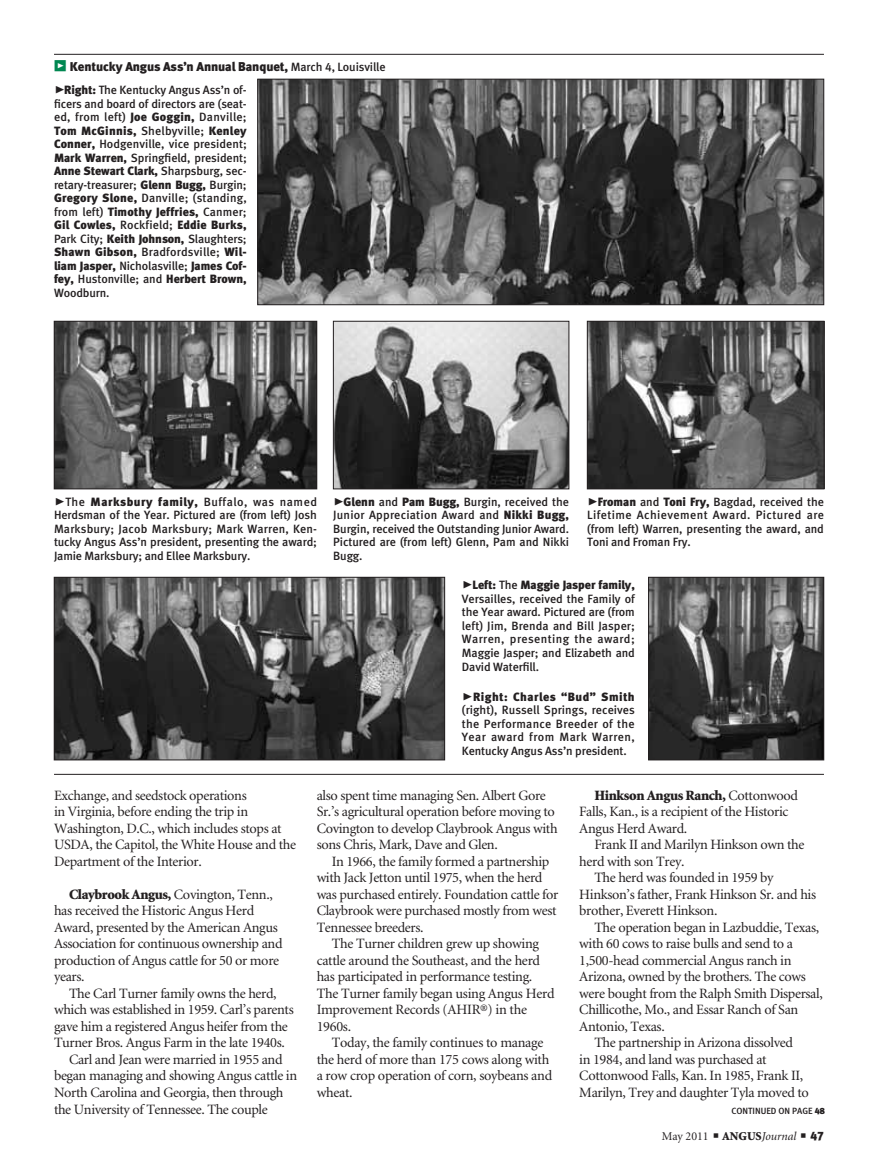
<style>
.page{position:relative;width:878px;height:1168px;background:#fff}
.page>*{position:absolute;margin:0;border:0;box-sizing:border-box;transform-origin:0 0}
.body_text{font:14.25px/16.5px "Minion";letter-spacing:-.025em;color:#231f20}
.cutlines{font:12.75px "Meta Black LF";letter-spacing:-.01em;color:#231f20}
.cutlines-2{font:12px/13.5px "Meta Medium LF";letter-spacing:-.01em;color:#231f20;text-align:justify}
.t1{font:12px "Minion";color:#231f20}
.t2{font:9px "Meta Medium LF";color:#231f20}
.s1{font-family:"Meta Black Caps Expert";font-size:15px;color:#008751}
.s2{font-family:"Meta Medium LF";font-size:12px}
.s3{font-family:"Meta Black Caps Expert";font-size:21px}
.s4{font-family:"Meta Black LF"}
.s5{font-weight:900}
.s6{font-style:italic}
</style>
<div class="page">
<img style="left:259px;top:81px;width:563px;height:222px">
<div style="left:257px;top:79px;width:567px;height:226px;border:1px solid #231f20"></div>
<img style="left:335px;top:323px;width:232px;height:164px">
<div style="left:333px;top:321px;width:236px;height:168px;border:1px solid #231f20"></div>
<img style="left:650px;top:579px;width:172px;height:179px">
<div style="left:648px;top:577px;width:176px;height:183px;border:1px solid #231f20"></div>
<hr style="left:54px;top:54px;width:770px;height:1px;background:#231f20">
<hr style="left:54px;top:774px;width:770px;height:1px;background:#231f20">
<img style="left:56px;top:323px;width:259px;height:164px">
<div style="left:54px;top:321px;width:263px;height:168px;border:1px solid #231f20"></div>
<img style="left:56px;top:579px;width:387px;height:179px">
<div style="left:54px;top:577px;width:391px;height:183px;border:1px solid #231f20"></div>
<img style="left:589px;top:323px;width:233px;height:164px">
<div style="left:587px;top:321px;width:237px;height:168px;border:1px solid #231f20"></div>
<p class="cutlines" style="left:54px;top:59px;width:333px"><span class="s1">z</span> Kentucky Angus Ass’n Annual Banquet, <span class="s2">March 4, Louisville</span></p>
<p class="cutlines-2" style="left:54px;top:83px;width:194px"><span class="s3">@</span><span class="s4">Right:</span> The Kentucky Angus Ass’n of&shy;ficers and board of directors are (seat&shy;ed, from left) <span class="s4">Joe Goggin,</span> Danville; <span class="s4">Tom McGinnis,</span> Shelbyville; <span class="s4">Kenley Conner,</span> Hodgenville, vice president; <span class="s4">Mark Warren,</span> Springfield, president; <span class="s4">Anne Stewart Clark,</span> Sharpsburg, sec&shy;retary-treasurer; <span class="s4">Glenn Bugg,</span> Burgin; <span class="s4">Gregory Slone,</span> Danville; (standing, from left) <span class="s4">Timothy Jeffries,</span> Canmer; <span class="s4">Gil Cowles,</span> Rockfield; <span class="s4">Eddie Burks, </span>Park City; <span class="s4">Keith Johnson,</span> Slaughters; <span class="s4">Shawn Gibson,</span> Bradfordsville; <span class="s4">Wil&shy;liam Jasper,</span> Nicholasville; <span class="s4">James Cof&shy;fey,</span> Hustonville; and <span class="s4">Herbert Brown, </span>Woodburn.</p>
<p class="cutlines-2" style="left:54px;top:495px;width:264px"><span class="s3">@</span>The <span class="s4">Marksbury family,</span> Buffalo, was named Herdsman of the Year. Pictured are (from left) Josh Marksbury; Jacob Marksbury; Mark Warren, Ken&shy;tucky Angus Ass’n president, presenting the award; Jamie Marksbury; and Ellee Marksbury.</p>
<p class="cutlines-2" style="left:333px;top:495px;width:237px"><span class="s3">@</span><span class="s4">Glenn</span> and <span class="s4">Pam Bugg,</span> Burgin, received the Junior Appreciation Award and <span class="s4">Nikki Bugg, </span>Burgin, received the Outstanding Junior Award.<br>Pictured are (from left) Glenn, Pam and Nikki Bugg.</p>
<p class="cutlines-2" style="left:587px;top:495px;width:238px"><span class="s3">@</span><span class="s4">Froman</span> and <span class="s4">Toni Fry,</span> Bagdad, received the Lifetime Achievement Award. Pictured are (from left) Warren, presenting the award, and Toni and Froman Fry.</p>
<p class="cutlines-2" style="left:462px;top:578px;width:174px"><span class="s3">@</span><span class="s4">Left:</span> The <span class="s4">Maggie Jasper family, </span>Versailles, received the Family of the Year award. Pictured are (from left) Jim, Brenda and Bill Jasper; Warren, presenting the award; Maggie Jasper; and Elizabeth and David Waterfill.</p>
<p class="cutlines-2" style="left:462px;top:689px;width:174px"><span class="s3">@</span><span class="s4">Right: Charles “Bud” Smith </span>(right), Russell Springs, receives the Performance Breeder of the Year award from Mark Warren, Kentucky Angus Ass’n president.</p>
<p class="body_text" style="left:54px;top:788px;width:243px">Exchange, and seedstock operations<br>in Virginia, before ending the trip in Washington, D.C., which includes stops at USDA, the Capitol, the White House and the Department of the Interior.</p>
<p class="body_text" style="left:54px;top:887px;width:230px;text-indent:15px"><span class="s5">Claybrook Angus,</span> Covington, Tenn., has received the Historic Angus Herd Award, presented by the American Angus Association for continuous ownership and production of Angus cattle for 50 or more years.</p>
<p class="body_text" style="left:54px;top:986px;width:241px;text-indent:15px">The Carl Turner family owns the herd, which was established in 1959. Carl’s parents gave him a registered Angus heifer from the Turner Bros. Angus Farm in the late 1940s.</p>
<p class="body_text" style="left:54px;top:1052px;width:244px;text-indent:15px">Carl and Jean were married in 1955 and began managing and showing Angus cattle in North Carolina and Georgia, then through the University of Tennessee. The couple</p>
<p class="body_text" style="left:316px;top:788px;width:242px">also spent time managing Sen. Albert Gore Sr.’s agricultural operation before moving to Covington to develop Claybrook Angus with sons Chris, Mark, Dave and Glen.</p>
<p class="body_text" style="left:316px;top:854px;width:243px;text-indent:15px">In 1966, the family formed a partnership with Jack Jetton until 1975, when the herd was purchased entirely. Foundation cattle for Claybrook were purchased mostly from west Tennessee breeders.</p>
<p class="body_text" style="left:316px;top:936px;width:239px;text-indent:15px">The Turner children grew up showing cattle around the Southeast, and the herd has participated in performance testing.<br>The Turner family began using Angus Herd Improvement Records (AHIR®) in the 1960s.</p>
<p class="body_text" style="left:316px;top:1035px;width:237px;text-indent:15px">Today, the family continues to manage the herd of more than 175 cows along with a row crop operation of corn, soybeans and wheat.</p>
<p class="body_text" style="left:579px;top:788px;width:220px;text-indent:15px"><span class="s5">Hinkson Angus Ranch,</span> Cottonwood<br>Falls, Kan., is a recipient of the Historic<br>Angus Herd Award.</p>
<p class="body_text" style="left:579px;top:837px;width:227px;text-indent:15px">Frank II and Marilyn Hinkson own the herd with son Trey.</p>
<p class="body_text" style="left:579px;top:870px;width:238px;text-indent:15px">The herd was founded in 1959 by<br>Hinkson’s father, Frank Hinkson Sr. and his brother, Everett Hinkson.</p>
<p class="body_text" style="left:579px;top:920px;width:245px;text-indent:15px">The operation began in Lazbuddie, Texas, with 60 cows to raise bulls and send to a 1,500-head commercial Angus ranch in Arizona, owned by the brothers. The cows were bought from the Ralph Smith Dispersal, Chillicothe, Mo., and Essar Ranch of San Antonio, Texas.</p>
<p class="body_text" style="left:579px;top:1035px;width:231px;text-indent:15px">The partnership in Arizona dissolved<br>in 1984, and land was purchased at Cottonwood Falls, Kan. In 1985, Frank II, Marilyn, Trey and daughter Tyla moved to</p>
<p class="t1" style="left:662px;top:1130px;width:163px">May 2011 ■ <span class="s5">ANGUS</span><span class="s6">Journal</span> ■ <span class="s4">47</span></p>
<p class="t2" style="left:731px;top:1106px;width:95px">CONTINUED ON PAGE <span class="s4">48</span></p>
</div>
